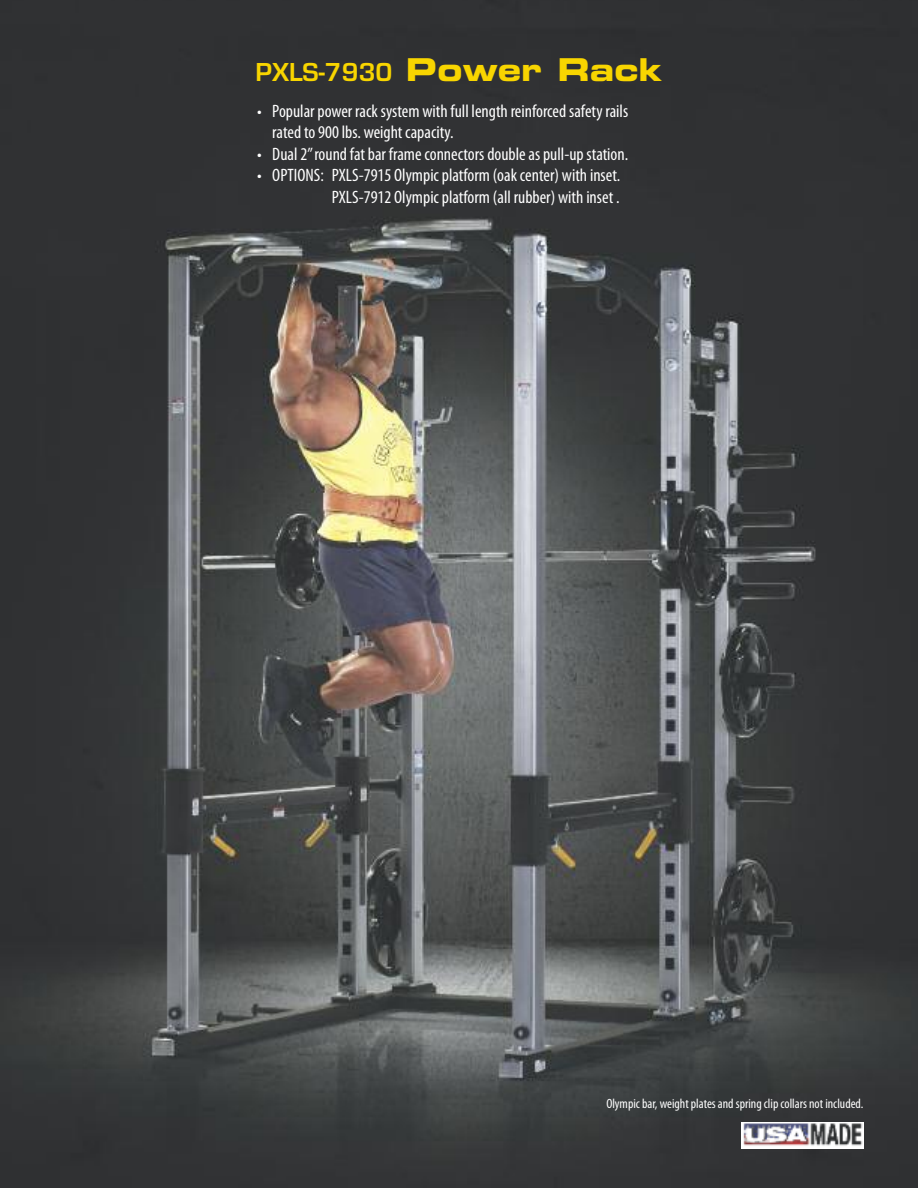
<style>
.page{position:relative;width:918px;height:1188px;background:#fff}
.page>*{position:absolute;margin:0;border:0;box-sizing:border-box;transform-origin:0 0}
.t1{font:700 27px "Eurostile";color:#f8d500}
.t2{font:condensed 18px/21.6px "Myriad Pro";color:#fff}
.t3{font:condensed 13.5px "Myriad Pro";color:#fff}
.s1{font-family:"Eurostile LT Std Bold Ex 2";font-weight:400;font-size:31.5px}
</style>
<div class="page">
<img style="left:0;top:0;width:918px;height:1188px">
<img style="left:742px;top:1123px;width:122px;height:26px">
<h1 class="t1" style="left:256px;top:56px;width:409px">PXLS-7930 <span class="s1">Power Rack</span></h1>
<p class="t2" style="left:272px;top:101px;width:357px;text-indent:-15px">• Popular power rack system with full length reinforced safety rails rated to 900 lbs. weight capacity.</p>
<p class="t2" style="left:257px;top:145px;width:373px">• Dual 2”round fat bar frame connectors double as pull-up station.</p>
<p class="t2" style="left:257px;top:166px;width:365px;text-align:right">• OPTIONS: PXLS-7915 Olympic platform (oak center) with inset.<br>PXLS-7912 Olympic platform (all rubber) with inset .</p>
<p class="t3" style="left:606px;top:1099px;width:259px">Olympic bar, weight plates and spring clip collars not included.</p>
</div>
